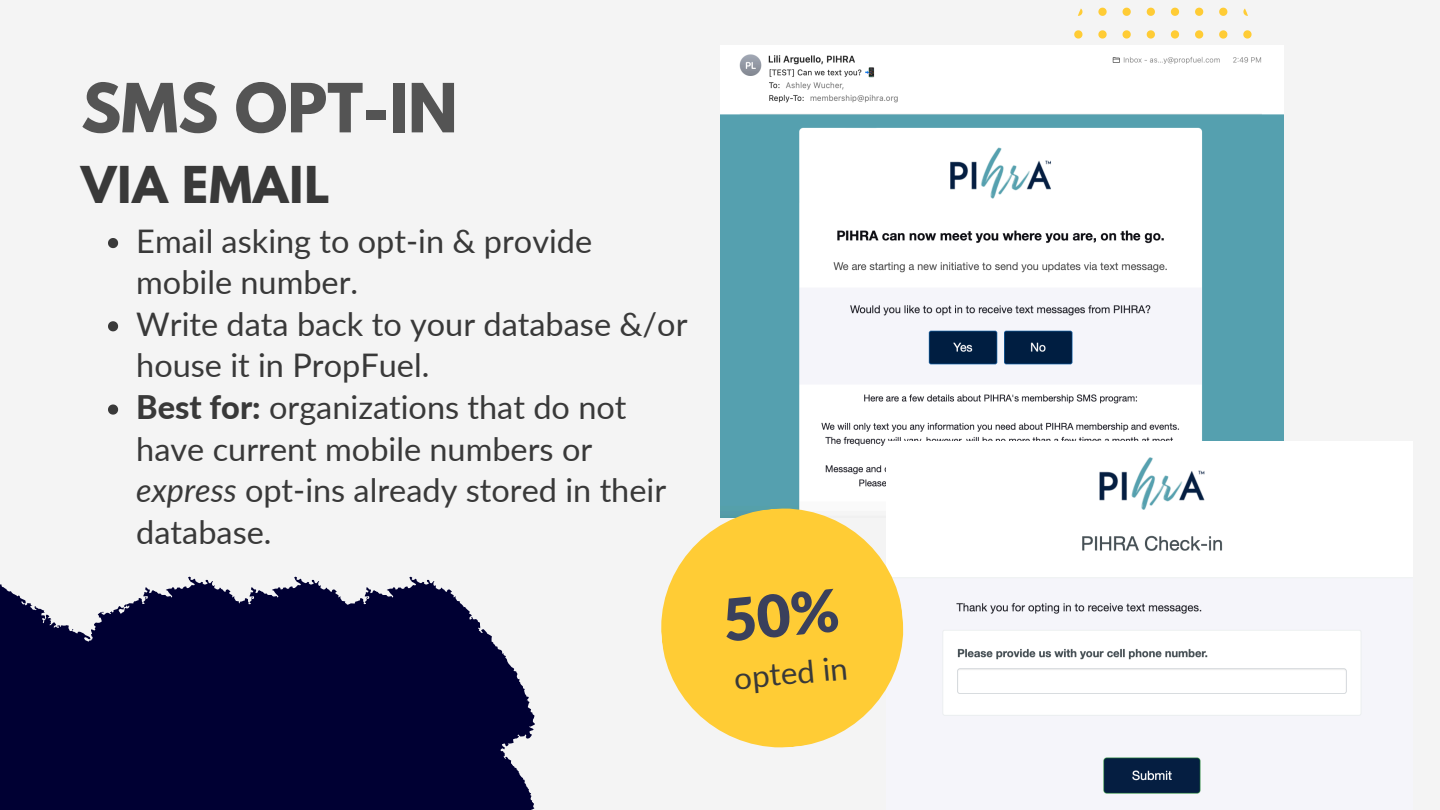
<style>
.page{position:relative;width:1440px;height:810px;background:#f4f4f4}
.page>*{position:absolute;margin:0;border:0;box-sizing:border-box;transform-origin:0 0}
.t1{font:700 60px "League Spartan";color:#545454}
.t2{font:700 45px "League Spartan";letter-spacing:.025em;color:#393939}
.t3{font:32.55px/41.7px "Lato";color:#393939}
.t4{font:31.35px "Lato";color:#393939}
.s1{font-weight:800}
.s2{font-style:italic}
</style>
<div class="page">
<svg style="left:0;top:576px;width:190px;height:234px;fill:#003"></svg>
<svg style="left:1074px;top:7px;width:178px;height:39px"></svg>
<svg style="left:92px;top:577px;width:443px;height:233px;background:#1e1e4a"></svg>
<img style="left:720px;top:46px;width:564px;height:457px">
<img style="left:886px;top:442px;width:527px;height:352px">
<svg style="left:108px;top:238px;width:10px;height:10px"></svg>
<svg style="left:108px;top:321px;width:10px;height:10px"></svg>
<svg style="left:108px;top:404px;width:10px;height:11px"></svg>
<svg style="left:661px;top:503px;width:248px;height:250px;fill:#ffcc35"></svg>
<div style="left:723px;top:588px;width:116px;height:54px;background:#ffcc35"></div>
<p class="t1" style="left:81px;top:78px;width:378px">SMS OPT-IN</p>
<p class="t2" style="left:81px;top:162px;width:250px">VIA EMAIL</p>
<h1 class="t3" style="left:136px;top:219px;width:458px">Email asking to opt-in &amp; provide mobile number.</h1>
<h2 class="t3" style="left:136px;top:302px;width:553px">Write data back to your database &amp;/or house it in PropFuel.</h2>
<p class="t3" style="left:136px;top:386px;width:531px"><span class="s1">Best for:</span> organizations that do not have current mobile numbers or <span class="s2">express</span> opt-ins already stored in their database.</p>
<p class="t4" style="left:733px;top:658px;width:115px;rotate:-5deg">opted in</p>
</div>
